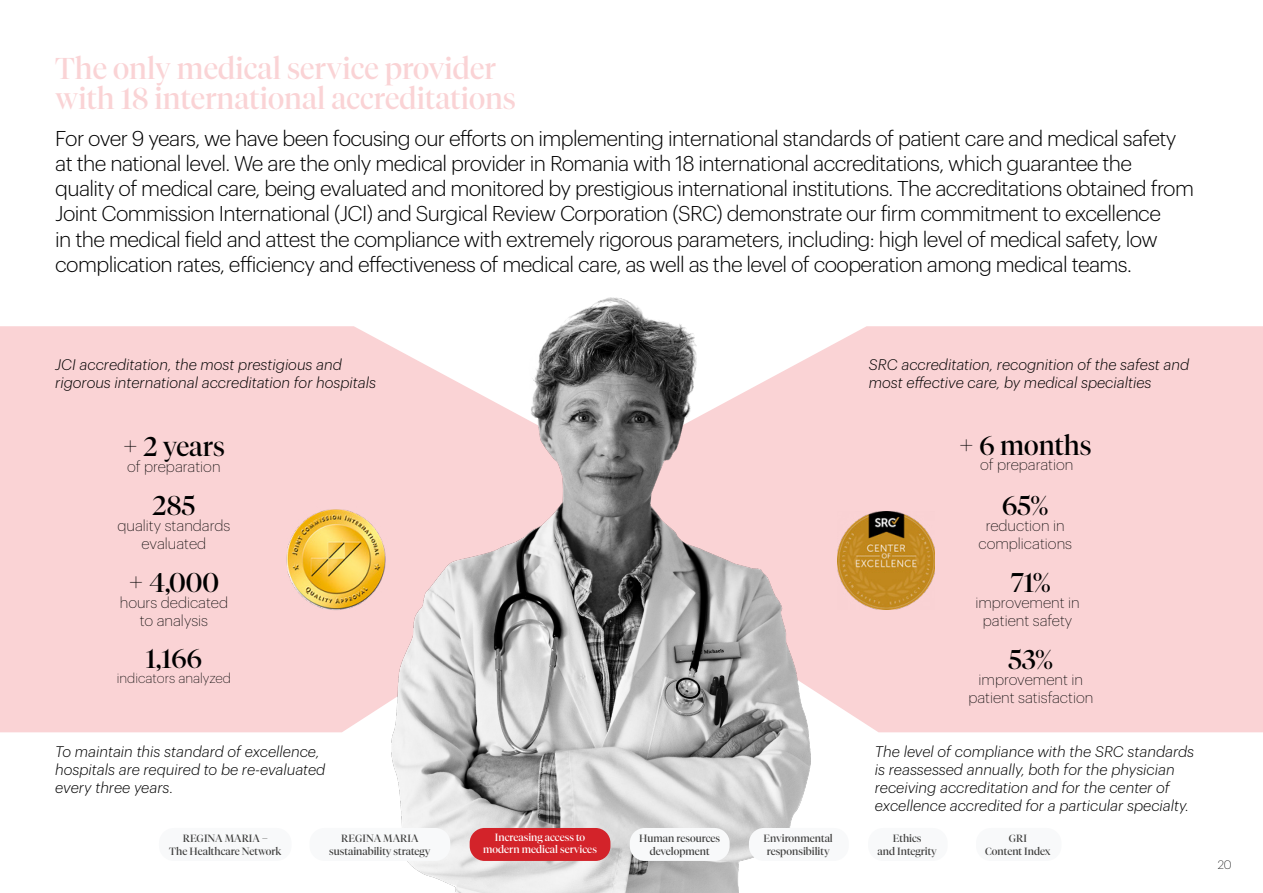
<style>
.page{position:relative;width:1263px;height:893px;background:#fff}
.page>*{position:absolute;margin:0;border:0;box-sizing:border-box;transform-origin:0 0}
.t1{font:30px/30px "Tiempos Fine";color:#fad3d5}
.t2{font:27px "Tiempos Fine";color:#000}
.t3{font:300 21px/25.2px "Graphik";letter-spacing:-.03em;color:#000}
.t4{font:italic 300 15px/18px "Graphik";color:#000}
.t5{font:200 15px/18px "Graphik";color:#000;text-align:center}
.t6{font:200 13.5px "Graphik";color:#000}
.t7{font:200 12px "Graphik";color:#000}
.t8{font:10.5px/12.6px "Tiempos Fine";color:#3c3c3b;text-align:center}
.t9{font:10.5px/12.6px "Tiempos Fine";color:#fff;text-align:center}
</style>
<div class="page">
<div style="left:0;top:326px;width:392px;height:406px;background:#fad3d5"></div>
<div style="left:810px;top:326px;width:453px;height:406px;background:#fad3d5"></div>
<img style="left:392px;top:297px;width:418px;height:595px">
<div style="left:159px;top:828px;width:132px;height:33px;background:#f8f9fa;border-radius:15px"></div>
<div style="left:309px;top:828px;width:141px;height:33px;background:#f8f9fa;border-radius:15px"></div>
<div style="left:470px;top:828px;width:140px;height:33px;background:#d3232a;border-radius:15px"></div>
<div style="left:630px;top:828px;width:100px;height:33px;background:#f8f9fa;border-radius:15px"></div>
<div style="left:749px;top:828px;width:100px;height:33px;background:#f8f9fa;border-radius:15px"></div>
<div style="left:868px;top:828px;width:80px;height:33px;background:#f8f9fa;border-radius:15px"></div>
<div style="left:976px;top:828px;width:85px;height:33px;background:#f8f9fa;border-radius:15px"></div>
<img style="left:284px;top:506px;width:104px;height:109px">
<img style="left:837px;top:511px;width:98px;height:98px">
<h1 class="t1" style="left:55px;top:53px;width:462px">The only medical service provider with 18 international accreditations</h1>
<p class="t3" style="left:55px;top:124px;width:1140px">For over 9 years, we have been focusing our efforts on implementing international standards of patient care and medical safety at the national level. We are the only medical provider in Romania with 18 international accreditations, which guarantee the quality of medical care, being evaluated and monitored by prestigious international institutions. The accreditations obtained from Joint Commission International (JCI) and Surgical Review Corporation (SRC) demonstrate our firm commitment to excellence<br>in the medical field and attest the compliance with extremely rigorous parameters, including: high level of medical safety, low complication rates, efficiency and effectiveness of medical care, as well as the level of cooperation among medical teams.</p>
<p class="t4" style="left:55px;top:354px;width:322px">JCI accreditation, the most prestigious and rigorous international accreditation for hospitals</p>
<p class="t2" style="left:123px;top:430px;width:104px">+ 2 years</p>
<p class="t5" style="left:127px;top:457px;width:95px">of preparation</p>
<p class="t2" style="left:153px;top:489px;width:44px">285</p>
<p class="t5" style="left:117px;top:515px;width:114px">quality standards evaluated</p>
<p class="t2" style="left:129px;top:566px;width:92px">+ 4,000</p>
<p class="t5" style="left:120px;top:593px;width:110px">hours dedicated to analysis</p>
<p class="t2" style="left:146px;top:642px;width:58px">1,166</p>
<p class="t6" style="left:117px;top:669px;width:116px">indicators analyzed</p>
<p class="t4" style="left:869px;top:354px;width:322px">SRC accreditation, recognition of the safest and most effective care, by medical specialties</p>
<p class="t2" style="left:959px;top:429px;width:135px">+ 6 months</p>
<p class="t5" style="left:980px;top:455px;width:95px">of preparation</p>
<p class="t2" style="left:1002px;top:489px;width:48px">65%</p>
<p class="t5" style="left:978px;top:515px;width:95px">reduction in complications</p>
<p class="t2" style="left:1011px;top:566px;width:42px">71%</p>
<p class="t5" style="left:975px;top:593px;width:106px">improvement in patient safety</p>
<p class="t2" style="left:1009px;top:643px;width:46px">53%</p>
<p class="t5" style="left:968px;top:670px;width:127px">improvement in patient satisfaction</p>
<p class="t4" style="left:55px;top:741px;width:271px">To maintain this standard of excellence, hospitals are required to be re-evaluated every three years.</p>
<p class="t4" style="left:875px;top:741px;width:321px">The level of compliance with the SRC standards is reassessed annually, both for the physician receiving accreditation and for the center of excellence accredited for a particular specialty.</p>
<p class="t8" style="left:169px;top:832px;width:113px">REGINA MARIA –<br>The Healthcare Network</p>
<p class="t8" style="left:329px;top:832px;width:103px">REGINA MARIA sustainability strategy</p>
<p class="t9" style="left:483px;top:830px;width:115px">Increasing access to modern medical services</p>
<p class="t8" style="left:639px;top:832px;width:82px">Human resources development</p>
<p class="t8" style="left:763px;top:832px;width:71px">Environmental responsibility</p>
<p class="t8" style="left:877px;top:832px;width:61px">Ethics<br>and Integrity</p>
<p class="t8" style="left:985px;top:832px;width:67px">GRI<br>Content Index</p>
<p class="t7" style="left:1218px;top:856px;width:16px">20</p>
</div>
